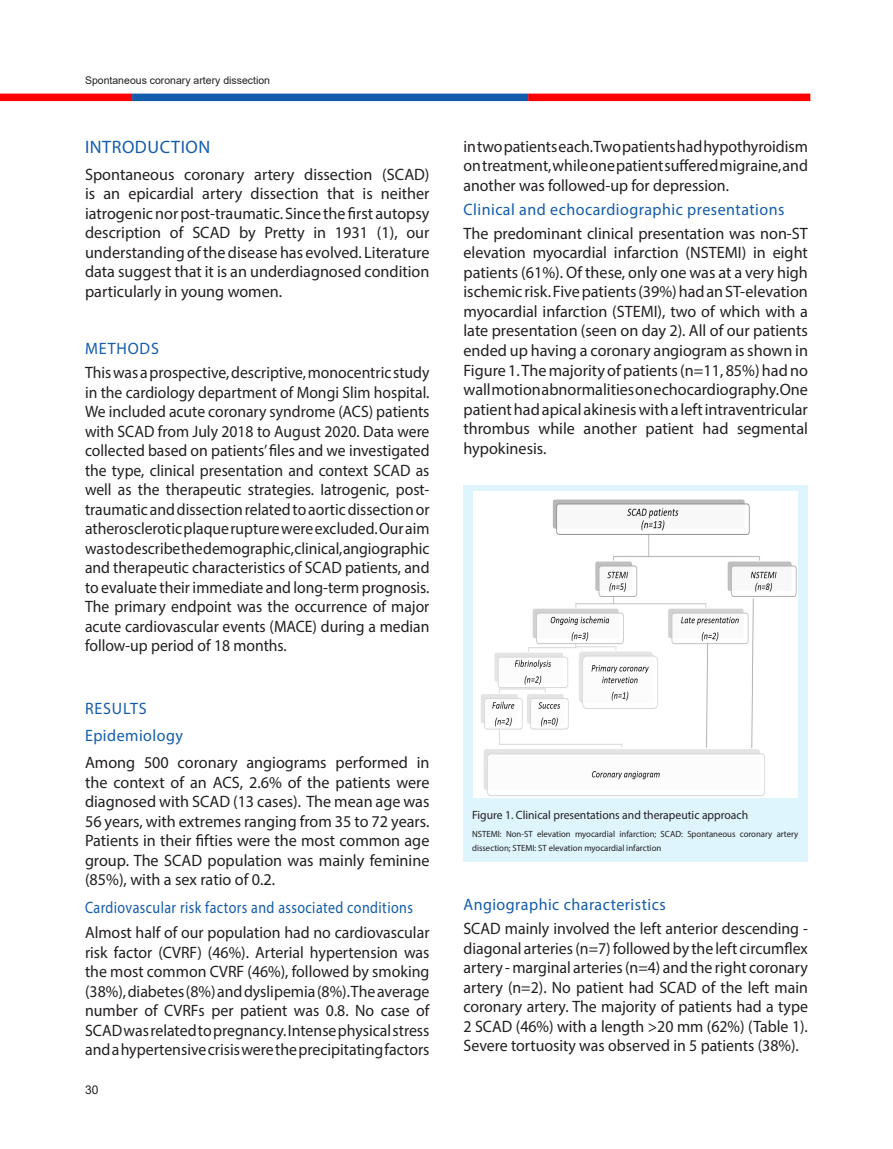
<style>
.page{position:relative;width:893px;height:1149px;background:#fff}
.page>*{position:absolute;margin:0;border:0;box-sizing:border-box;transform-origin:0 0}
.Body_Text{font:18px "Myriad Pro";letter-spacing:.03em;color:#135cab}
.t1{font:16.5px/19.5px "Myriad Pro";color:#231f20;text-align:justify}
.t2{font:16.5px/19.5px "Myriad Pro";color:#231f20;text-align:justify;scale:.96 1}
.t3{font:16.5px/19.5px "Myriad Pro";color:#231f20;text-align:justify;scale:.95 1}
.t4{font:16.5px "Myriad Pro";letter-spacing:.03em;color:#135cab}
.t5{font:16.5px "Myriad Pro";letter-spacing:.03em;color:#135cab;scale:.85 1}
.t6{font:16.5px "Myriad Pro";letter-spacing:.05em;color:#135cab}
.t7{font:12px "Myriad Pro";color:#231f20}
.t8{font:12px "Arial";color:#231f20}
.t9{font:10.5px "Arial";color:#231f20}
.t10{font:9px/13.5px "Myriad Pro";color:#231f20}
</style>
<div class="page">
<div style="left:528px;top:94px;width:282px;height:7px;background:#f00"></div>
<div style="left:132px;top:94px;width:396px;height:7px;background:#135cab"></div>
<div style="left:0;top:94px;width:132px;height:7px;background:#f00"></div>
<div style="left:463px;top:485px;width:344px;height:376px;background:#def5fd"></div>
<img style="left:473px;top:491px;width:324px;height:306px">
<p class="t9" style="left:85px;top:73px;width:186px">Spontaneous coronary artery dissection</p>
<p class="Body_Text" style="left:85px;top:136px;width:127px">INTRODUCTION</p>
<p class="t1" style="left:85px;top:164px;width:346px">Spontaneous coronary artery dissection (SCAD) is an epicardial artery dissection that is neither iatrogenic nor post-traumatic. Since the first autopsy description of SCAD by Pretty in 1931 (1), our understanding of the disease has evolved. Literature data suggest that it is an underdiagnosed condition particularly in young women.</p>
<p class="t6" style="left:85px;top:338px;width:75px">METHODS</p>
<p class="t3" style="left:85px;top:362px;width:364px">This was a prospective, descriptive, monocentric study in the cardiology department of Mongi Slim hospital.<br>We included acute coronary syndrome (ACS) patients with SCAD from July 2018 to August 2020. Data were collected based on patients’ files and we investigated the type, clinical presentation and context SCAD as well as the therapeutic strategies. Iatrogenic, post&shy;traumatic and dissection related to aortic dissection or atherosclerotic plaque rupture were excluded. Our aim was to describe the demographic, clinical, angiographic and therapeutic characteristics of SCAD patients, and to evaluate their immediate and long-term prognosis.<br>The primary endpoint was the occurrence of major acute cardiovascular events (MACE) during a median follow-up period of 18 months.</p>
<p class="t6" style="left:85px;top:698px;width:63px">RESULTS</p>
<p class="t4" style="left:85px;top:725px;width:99px">Epidemiology</p>
<p class="t1" style="left:85px;top:752px;width:346px">Among 500 coronary angiograms performed in the context of an ACS, 2.6% of the patients were diagnosed with SCAD (13 cases). The mean age was 56 years, with extremes ranging from 35 to 72 years.<br>Patients in their fifties were the most common age group. The SCAD population was mainly feminine (85%), with a sex ratio of 0.2.</p>
<p class="t5" style="left:85px;top:896px;width:387px">Cardiovascular risk factors and associated conditions</p>
<p class="t2" style="left:85px;top:922px;width:360px">Almost half of our population had no cardiovascular risk factor (CVRF) (46%). Arterial hypertension was the most common CVRF (46%), followed by smoking (38%), diabetes (8%) and dyslipemia (8%). The average number of CVRFs per patient was 0.8. No case of SCAD was related to pregnancy. Intense physical stress and a hypertensive crisis were the precipitating factors</p>
<p class="t8" style="left:85px;top:1081px;width:15px">30</p>
<p class="t2" style="left:463px;top:136px;width:360px">in two patients each. Two patients had hypothyroidism on treatment, while one patient suffered migraine, and another was followed-up for depression.</p>
<p class="t4" style="left:463px;top:199px;width:322px">Clinical and echocardiographic presentations</p>
<p class="t1" style="left:463px;top:223px;width:346px">The predominant clinical presentation was non-ST elevation myocardial infarction (NSTEMI) in eight patients (61%). Of these, only one was at a very high ischemic risk. Five patients (39%) had an ST-elevation myocardial infarction (STEMI), two of which with a late presentation (seen on day 2). All of our patients ended up having a coronary angiogram as shown in Figure 1. The majority of patients (n=11, 85%) had no wall motion abnormalities on echocardiography. One patient had apical akinesis with a left intraventricular thrombus while another patient had segmental hypokinesis.</p>
<p class="t7" style="left:472px;top:807px;width:278px">Figure 1. Clinical presentations and therapeutic approach</p>
<p class="t10" style="left:472px;top:826px;width:328px">NSTEMI: Non-ST elevation myocardial infarction; SCAD: Spontaneous coronary artery dissection; STEMI: ST elevation myocardial infarction</p>
<p class="t4" style="left:463px;top:894px;width:204px">Angiographic characteristics</p>
<p class="t2" style="left:463px;top:918px;width:360px">SCAD mainly involved the left anterior descending - diagonal arteries (n=7) followed by the left circumflex artery - marginal arteries (n=4) and the right coronary artery (n=2). No patient had SCAD of the left main coronary artery. The majority of patients had a type 2 SCAD (46%) with a length &gt;20 mm (62%) (Table 1).<br>Severe tortuosity was observed in 5 patients (38%).</p>
</div>
